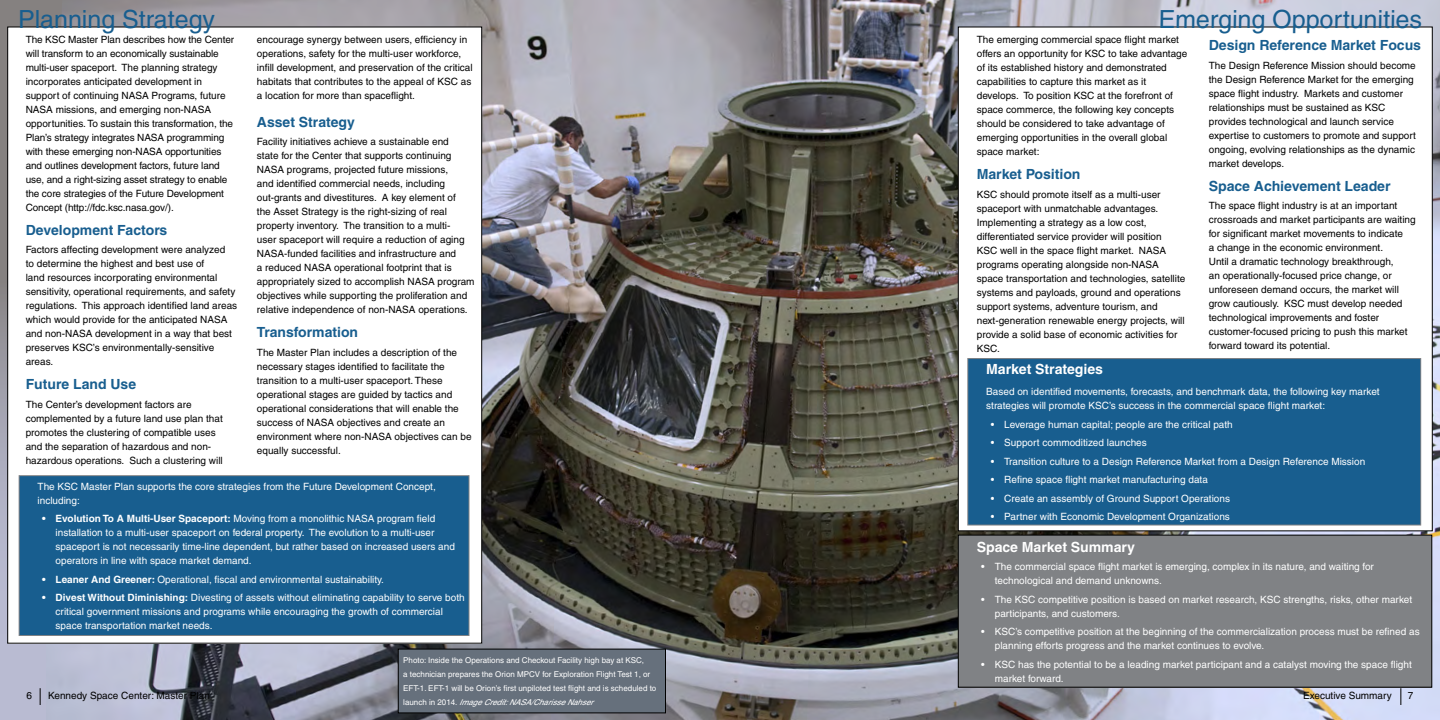
<style>
.page{position:relative;width:1440px;height:720px;background:#fff}
.page>*{position:absolute;margin:0;border:0;box-sizing:border-box;transform-origin:0 0}
.Section_Header_Text{font:25px "Helvetica";color:#185e8f}
.Blue_Header_2{font:25px "Helvetica";color:#185e8f}
.Header_Text{font:700 14px "Helvetica";color:#185e8f}
.Header_Text-2{font:700 14px "Helvetica";color:#fff}
.t1{font:10px/14px "Helvetica";color:#000}
.Call-Out_Text{font:10px/14px "Helvetica";color:#fff}
.t2{font:8px/14px "Helvetica";color:#fff}
.s1{font-weight:700}
.s2{font-style:italic}
</style>
<div class="page">
<div style="left:0;top:0;width:231px;height:284px;background:#858180"></div>
<img style="left:46px;top:0;width:1394px;height:720px">
<div style="left:0;top:284px;width:46px;height:436px;background:#b9bbd2"></div>
<svg style="left:0;top:284px;width:7px;height:229px;background:#9f9eaa"></svg>
<div style="left:8px;top:27px;width:474px;height:616px;background:#fff"></div>
<div style="left:19px;top:476px;width:450px;height:160px;background:#185e8f"></div>
<div style="left:19px;top:475px;width:451px;height:161px;border:1px solid #808285"></div>
<div style="left:958px;top:27px;width:475px;height:504px;background:#fff;border:1px solid #000"></div>
<div style="left:968px;top:359px;width:453px;height:166px;background:#185e8f"></div>
<div style="left:967px;top:358px;width:454px;height:168px;border:1px solid #808285"></div>
<div style="left:958px;top:535px;width:474px;height:152px;background:#808285"></div>
<div style="left:958px;top:535px;width:474px;height:153px;border:1px solid #000"></div>
<svg style="left:40px;top:688px;width:1px;height:17px"></svg>
<div style="left:398px;top:649px;width:268px;height:64px;background:#66707c"></div>
<div style="left:398px;top:649px;width:268px;height:64px;border:1px solid #000"></div>
<svg style="left:1400px;top:688px;width:1px;height:17px"></svg>
<h2 class="Blue_Header_2" style="left:18px;top:5px;width:199px">Planning Strategy</h2>
<h2 class="Section_Header_Text" style="left:1158px;top:5px;width:266px">Emerging Opportunities</h2>
<p class="t1" style="left:26px;top:32px;width:210px">The KSC Master Plan describes how the Center will transform to an economically sustainable multi-user spaceport. The planning strategy incorporates anticipated development in support of continuing NASA Programs, future NASA missions, and emerging non-NASA opportunities. To sustain this transformation, the Plan’s strategy integrates NASA programming with these emerging non-NASA opportunities and outlines development factors, future land use, and a right-sizing asset strategy to enable the core strategies of the Future Development Concept (http://fdc.ksc.nasa.gov/).</p>
<h3 class="Header_Text" style="left:26px;top:221px;width:143px">Development Factors</h3>
<p class="t1" style="left:26px;top:243px;width:213px">Factors affecting development were analyzed<br>to determine the highest and best use of<br>land resources incorporating environmental sensitivity, operational requirements, and safety regulations. This approach identified land areas which would provide for the anticipated NASA and non-NASA development in a way that best preserves KSC’s environmentally-sensitive areas.</p>
<h3 class="Header_Text" style="left:26px;top:376px;width:112px">Future Land Use</h3>
<p class="t1" style="left:26px;top:397px;width:199px">The Center’s development factors are complemented by a future land use plan that promotes the clustering of compatible uses and the separation of hazardous and non&shy;hazardous operations. Such a clustering will</p>
<p class="t1" style="left:257px;top:32px;width:217px">encourage synergy between users, efficiency in operations, safety for the multi-user workforce, infill development, and preservation of the critical habitats that contributes to the appeal of KSC as a location for more than spaceflight.</p>
<h3 class="Header_Text" style="left:257px;top:113px;width:100px">Asset Strategy</h3>
<p class="t1" style="left:257px;top:135px;width:219px">Facility initiatives achieve a sustainable end<br>state for the Center that supports continuing NASA programs, projected future missions,<br>and identified commercial needs, including out-grants and divestitures. A key element of<br>the Asset Strategy is the right-sizing of real property inventory. The transition to a multi-<br>user spaceport will require a reduction of aging NASA-funded facilities and infrastructure and<br>a reduced NASA operational footprint that is appropriately sized to accomplish NASA program objectives while supporting the proliferation and relative independence of non-NASA operations.</p>
<h3 class="Header_Text" style="left:257px;top:324px;width:103px">Transformation</h3>
<p class="t1" style="left:257px;top:345px;width:216px">The Master Plan includes a description of the necessary stages identified to facilitate the transition to a multi-user spaceport. These operational stages are guided by tactics and operational considerations that will enable the success of NASA objectives and create an environment where non-NASA objectives can be equally successful.</p>
<p class="Call-Out_Text" style="left:38px;top:479px;width:400px">The KSC Master Plan supports the core strategies from the Future Development Concept, including:</p>
<p class="Call-Out_Text" style="left:56px;top:512px;width:401px;text-indent:-14px"><span class="s1">• Evolution To A Multi-User Spaceport:</span> Moving from a monolithic NASA program field installation to a multi-user spaceport on federal property. The evolution to a multi-user spaceport is not necessarily time-line dependent, but rather based on increased users and operators in line with space market demand.</p>
<p class="Call-Out_Text" style="left:42px;top:572px;width:343px"><span class="s1">• Leaner And Greener:</span> Operational, fiscal and environmental sustainability.</p>
<p class="Call-Out_Text" style="left:56px;top:591px;width:411px;text-indent:-14px"><span class="s1">• Divest Without Diminishing:</span> Divesting of assets without eliminating capability to serve both critical government missions and programs while encouraging the growth of commercial space transportation market needs.</p>
<p class="t1" style="left:977px;top:33px;width:212px">The emerging commercial space flight market offers an opportunity for KSC to take advantage of its established history and demonstrated capabilities to capture this market as it develops. To position KSC at the forefront of space commerce, the following key concepts should be considered to take advantage of emerging opportunities in the overall global space market:</p>
<h3 class="Header_Text" style="left:977px;top:166px;width:105px">Market Position</h3>
<p class="t1" style="left:977px;top:187px;width:210px">KSC should promote itself as a multi-user spaceport with unmatchable advantages.<br>Implementing a strategy as a low cost, differentiated service provider will position<br>KSC well in the space flight market. NASA programs operating alongside non-NASA space transportation and technologies, satellite systems and payloads, ground and operations support systems, adventure tourism, and next-generation renewable energy projects, will provide a solid base of economic activities for KSC.</p>
<h3 class="Header_Text" style="left:1209px;top:37px;width:214px">Design Reference Market Focus</h3>
<p class="t1" style="left:1209px;top:58px;width:209px">The Design Reference Mission should become the Design Reference Market for the emerging space flight industry. Markets and customer relationships must be sustained as KSC provides technological and launch service expertise to customers to promote and support ongoing, evolving relationships as the dynamic market develops.</p>
<h3 class="Header_Text" style="left:1209px;top:177px;width:184px">Space Achievement Leader</h3>
<p class="t1" style="left:1209px;top:199px;width:208px">The space flight industry is at an important crossroads and market participants are waiting for significant market movements to indicate<br>a change in the economic environment.<br>Until a dramatic technology breakthrough,<br>an operationally-focused price change, or unforeseen demand occurs, the market will grow cautiously. KSC must develop needed technological improvements and foster customer-focused pricing to push this market forward toward its potential.</p>
<h3 class="Header_Text-2" style="left:986px;top:361px;width:118px">Market Strategies</h3>
<p class="Call-Out_Text" style="left:986px;top:385px;width:395px">Based on identified movements, forecasts, and benchmark data, the following key market strategies will promote KSC’s success in the commercial space flight market:</p>
<p class="Call-Out_Text" style="left:991px;top:417px;width:244px">• Leverage human capital; people are the critical path</p>
<p class="Call-Out_Text" style="left:991px;top:436px;width:158px">• Support commoditized launches</p>
<p class="Call-Out_Text" style="left:991px;top:454px;width:376px">• Transition culture to a Design Reference Market from a Design Reference Mission</p>
<p class="Call-Out_Text" style="left:991px;top:473px;width:219px">• Refine space flight market manufacturing data</p>
<p class="Call-Out_Text" style="left:991px;top:491px;width:241px">• Create an assembly of Ground Support Operations</p>
<p class="Call-Out_Text" style="left:991px;top:510px;width:241px">• Partner with Economic Development Organizations</p>
<h3 class="Header_Text-2" style="left:977px;top:538px;width:160px">Space Market Summary</h3>
<p class="Call-Out_Text" style="left:995px;top:560px;width:381px;text-indent:-14px">• The commercial space flight market is emerging, complex in its nature, and waiting for technological and demand unknowns.</p>
<p class="Call-Out_Text" style="left:995px;top:592px;width:419px;text-indent:-14px">• The KSC competitive position is based on market research, KSC strengths, risks, other market participants, and customers.</p>
<p class="Call-Out_Text" style="left:995px;top:625px;width:426px;text-indent:-14px">• KSC’s competitive position at the beginning of the commercialization process must be refined as planning efforts progress and the market continues to evolve.</p>
<p class="Call-Out_Text" style="left:995px;top:657px;width:419px;text-indent:-14px">• KSC has the potential to be a leading market participant and a catalyst moving the space flight market forward.</p>
<p class="t2" style="left:403px;top:653px;width:255px">Photo: Inside the Operations and Checkout Facility high bay at KSC,<br>a technician prepares the Orion MPCV for Exploration Flight Test 1, or EFT-1. EFT-1 will be Orion’s first unpiloted test flight and is scheduled to l a u n c h i n 2 0 1 4 . <span class="s2">ImageCredit:NASA/CharisseNahser</span></p>
<p class="t1" style="left:26px;top:688px;width:7px">6</p>
<p class="t1" style="left:48px;top:688px;width:163px">Kennedy Space Center: Master Plan</p>
<p class="t1" style="left:1303px;top:688px;width:90px">Executive Summary</p>
<p class="t1" style="left:1408px;top:688px;width:7px">7</p>
</div>
